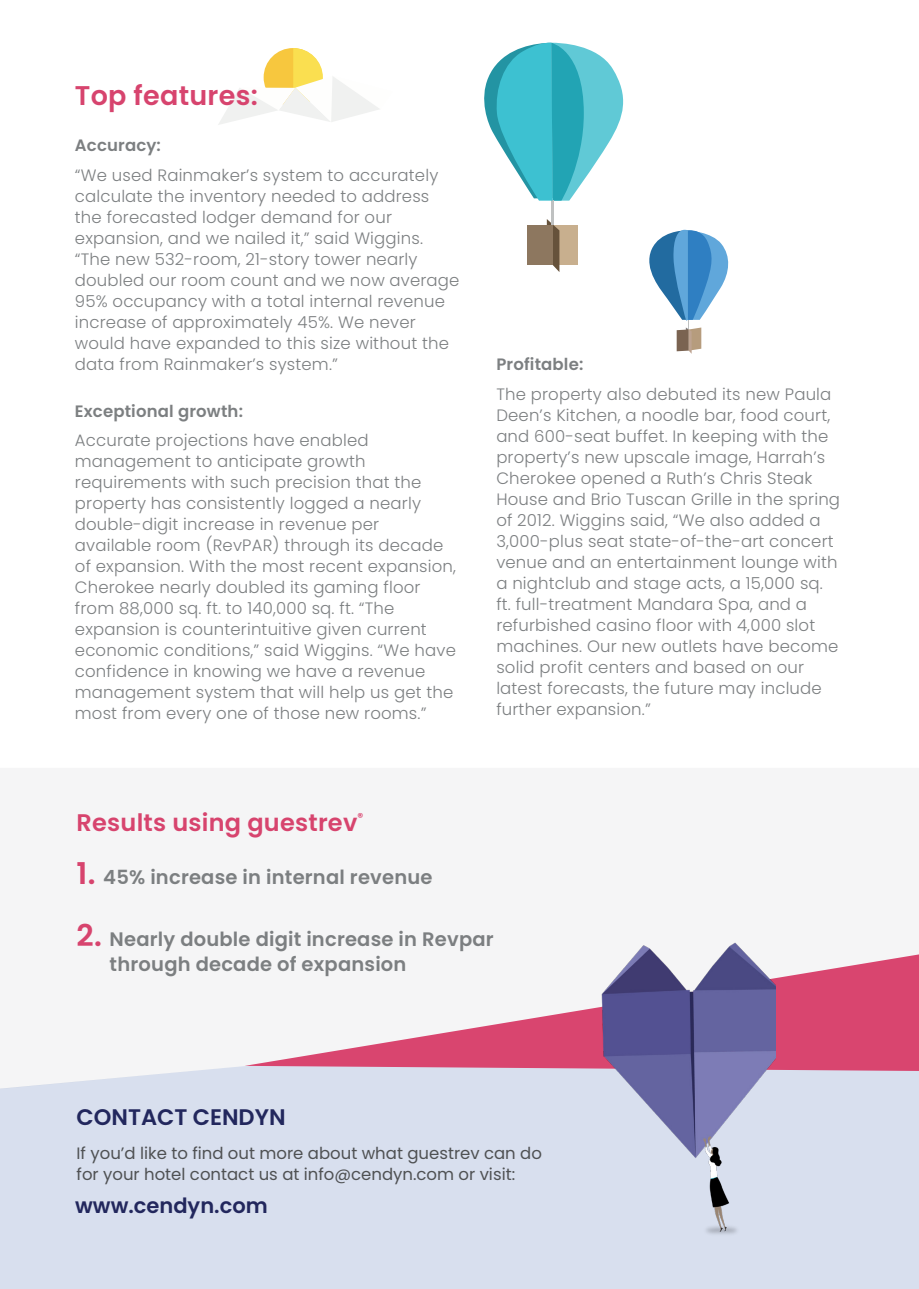
<style>
.page{position:relative;width:919px;height:1289px;background:#fff}
.page>*{position:absolute;margin:0;border:0;box-sizing:border-box;transform-origin:0 0}
.t1{font:600 27px "Poppins";letter-spacing:.01em;color:#d7446e}
.t2{font:600 24px "Poppins";letter-spacing:.01em;color:#d7446e}
.t3{font:600 22.5px "Poppins";color:#22275d}
.Body{font:600 21px "Poppins";color:#22275d}
.t4{font:600 19.5px/25.5px "Poppins";letter-spacing:.01em;color:#7c7f81}
.t5{font:300 16.5px/21px "Poppins";letter-spacing:.01em;color:#7c7f81}
.Body-2{font:16.5px/21px "Poppins";color:#4f5153}
.t6{font:600 16.5px "Poppins";letter-spacing:.01em;color:#7c7f81}
.s1{font-size:30px;color:#d7446e}
</style>
<div class="page">
<div style="left:0;top:1066px;width:918px;height:222px;background:#d8dfee"></div>
<svg style="left:244px;top:954px;width:674px;height:116px;fill:#f5f5f6"></svg>
<div style="left:552px;top:225px;width:26px;height:40px;background:#c8af8e"></div>
<svg style="left:546px;top:219px;width:13px;height:53px"></svg>
<div style="left:527px;top:225px;width:25px;height:40px;background:#8d775f"></div>
<hr style="left:551px;top:201px;width:2px;height:24px;background:#bfc1c1">
<svg style="left:484px;top:43px;width:140px;height:158px"></svg>
<svg style="left:649px;top:230px;width:80px;height:124px"></svg>
<img style="left:591px;top:942px;width:184px;height:304px">
<svg style="left:218px;top:48px;width:161px;height:77px"></svg>
<p class="t1" style="left:75px;top:80px;width:184px">Top features:</p>
<p class="t6" style="left:75px;top:136px;width:88px">Accuracy:</p>
<p class="t5" style="left:75px;top:165px;width:386px">“We used Rainmaker’s system to accurately calculate the inventory needed to address the forecasted lodger demand for our expansion, and we nailed it,” said Wiggins. “The new 532-room, 21-story tower nearly doubled our room count and we now average 95% occupancy with a total internal revenue increase of approximately 45%. We never would have expanded to this size without the data from Rainmaker’s system.”</p>
<p class="t6" style="left:75px;top:401px;width:170px">Exceptional growth:</p>
<p class="t5" style="left:75px;top:430px;width:382px">Accurate projections have enabled management to anticipate growth requirements with such precision that the property has consistently logged a nearly double-digit increase in revenue per available room (RevPAR) through its decade of expansion. With the most recent expansion, Cherokee nearly doubled its gaming floor from 88,000 sq. ft. to 140,000 sq. ft. “The expansion is counterintuitive given current economic conditions,” said Wiggins. “We have confidence in knowing we have a revenue management system that will help us get the most from every one of those new rooms.”</p>
<p class="t6" style="left:496px;top:355px;width:89px">Profitable:</p>
<p class="t5" style="left:496px;top:384px;width:345px">The property also debuted its new Paula Deen’s Kitchen, a noodle bar, food court, and 600-seat buffet. In keeping with the property’s new upscale image, Harrah’s Cherokee opened a Ruth’s Chris Steak House and Brio Tuscan Grille in the spring of 2012. Wiggins said, “We also added a 3,000-plus seat state-of-the-art concert venue and an entertainment lounge with a nightclub and stage acts, a 15,000 sq. ft. full-treatment Mandara Spa, and a refurbished casino floor with 4,000 slot machines. Our new outlets have become solid profit centers and based on our latest forecasts, the future may include further expansion.”</p>
<p class="t2" style="left:77px;top:808px;width:288px">Results using guestrev<sup>®</sup></p>
<p class="t4" style="left:77px;top:864px;width:357px"><span class="s1">1.</span> 45% increase in internal revenue</p>
<p class="t4" style="left:110px;top:926px;width:385px;text-indent:-33px"><span class="s1">2.</span> Nearly double digit increase in Revpar through decade of expansion</p>
<p class="t3" style="left:77px;top:1104px;width:210px">CONTACT CENDYN</p>
<p class="Body-2" style="left:77px;top:1142px;width:467px">If you’d like to find out more about what guestrev can do for your hotel contact us at info@cendyn.com or visit:</p>
<p class="Body" style="left:75px;top:1192px;width:194px">www.cendyn.com</p>
</div>
